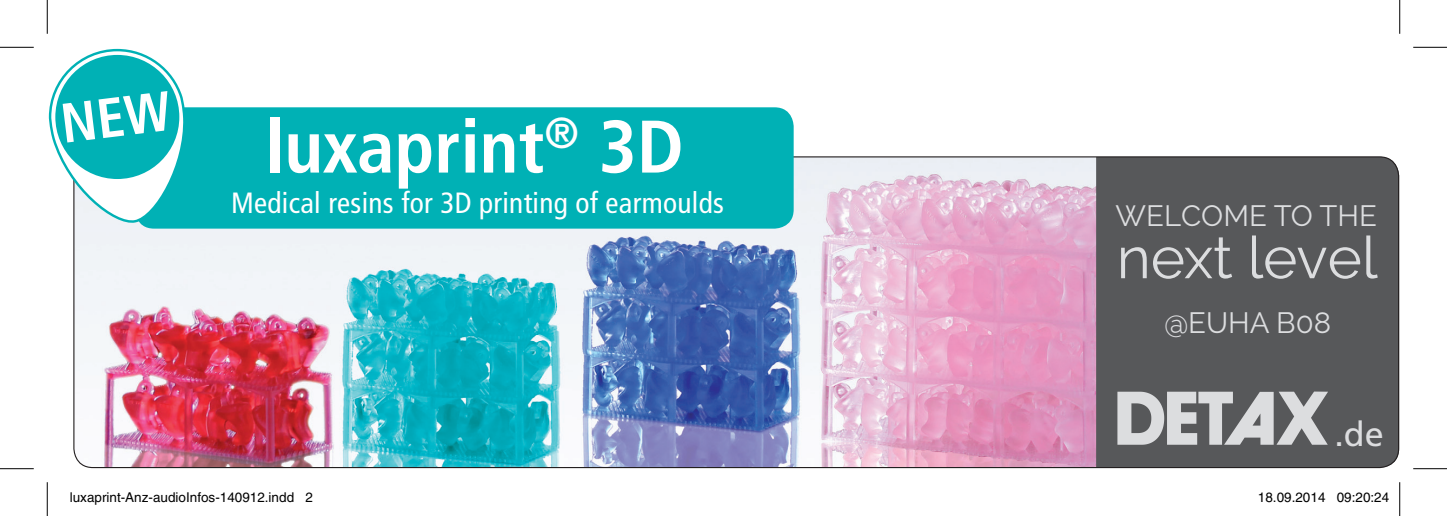
<style>
.page{position:relative;width:1447px;height:516px;background:#fff}
.page>*{position:absolute;margin:0;border:0;box-sizing:border-box;transform-origin:0 0}
.t1{font:700 condensed 74.25px "Frutiger";color:#fff}
.t2{font:58.5px "Raleway";color:#dcdddf}
.t3{font:34.2px "Frutiger";color:#dcdddf}
.t4{font:condensed 29.25px "Frutiger";letter-spacing:.01em;color:#fff}
.t5{font:29.25px "Raleway";color:#dcdddf}
.t6{font:13.5px "Helvetica";color:#000}
</style>
<div class="page">
<img style="left:74px;top:158px;width:1022px;height:309px">
<div style="left:1096px;top:157px;width:303px;height:310px;background:#57585a"></div>
<div style="left:135px;top:107px;width:658px;height:121px;background:#00b1b5;border-radius:19px"></div>
<svg style="left:1117px;top:391px;width:211px;height:53px;background:#a7a8aa"></svg>
<hr style="left:0;top:47px;width:34px;height:1px;background:#000">
<hr style="left:1413px;top:47px;width:34px;height:1px;background:#000">
<hr style="left:0;top:468px;width:34px;height:1px;background:#000">
<hr style="left:1413px;top:468px;width:34px;height:1px;background:#000">
<hr style="left:47px;top:0;width:1px;height:34px;background:#000">
<hr style="left:47px;top:482px;width:1px;height:33px;background:#000">
<hr style="left:1399px;top:0;width:1px;height:34px;background:#000">
<hr style="left:1399px;top:482px;width:1px;height:33px;background:#000">
<div style="left:236px;top:493px;width:5px;height:9px;border:1px solid #fff;border-radius:50%"></div>
<div style="left:235px;top:492px;width:7px;height:11px;border:1px solid #fff;border-radius:50%"></div>
<div style="left:1278px;top:493px;width:5px;height:9px;border:1px solid #fff;border-radius:50%"></div>
<div style="left:1276px;top:492px;width:8px;height:11px;border:1px solid #fff;border-radius:50%"></div>
<div style="left:1304px;top:493px;width:5px;height:9px;border:1px solid #fff;border-radius:50%"></div>
<div style="left:1303px;top:492px;width:7px;height:11px;border:1px solid #fff;border-radius:50%"></div>
<div style="left:1338px;top:493px;width:5px;height:9px;border:1px solid #fff;border-radius:50%"></div>
<div style="left:1336px;top:492px;width:8px;height:11px;border:1px solid #fff;border-radius:50%"></div>
<div style="left:1364px;top:493px;width:5px;height:9px;border:1px solid #fff;border-radius:50%"></div>
<div style="left:1363px;top:492px;width:7px;height:11px;border:1px solid #fff;border-radius:50%"></div>
<svg style="left:48px;top:48px;width:139px;height:180px"></svg>
<h1 class="t1" style="left:265px;top:103px;width:420px">luxaprint<sup>®</sup> 3D</h1>
<h3 class="t4" style="left:231px;top:186px;width:494px">Medical resins for 3D printing of earmoulds</h3>
<h3 class="t5" style="left:1115px;top:199px;width:263px">WELCOME TO THE</h3>
<h2 class="t2" style="left:1117px;top:223px;width:262px">next level</h2>
<h3 class="t5" style="left:1164px;top:306px;width:169px">@EUHA B08</h3>
<h3 class="t3" style="left:1334px;top:413px;width:51px">.de</h3>
<p class="t6" style="left:70px;top:489px;width:245px">luxaprint-Anz-audioInfos-140912.indd 2</p>
<p class="t6" style="left:1258px;top:489px;width:133px">18.09.2014 09:20:24</p>
</div>
